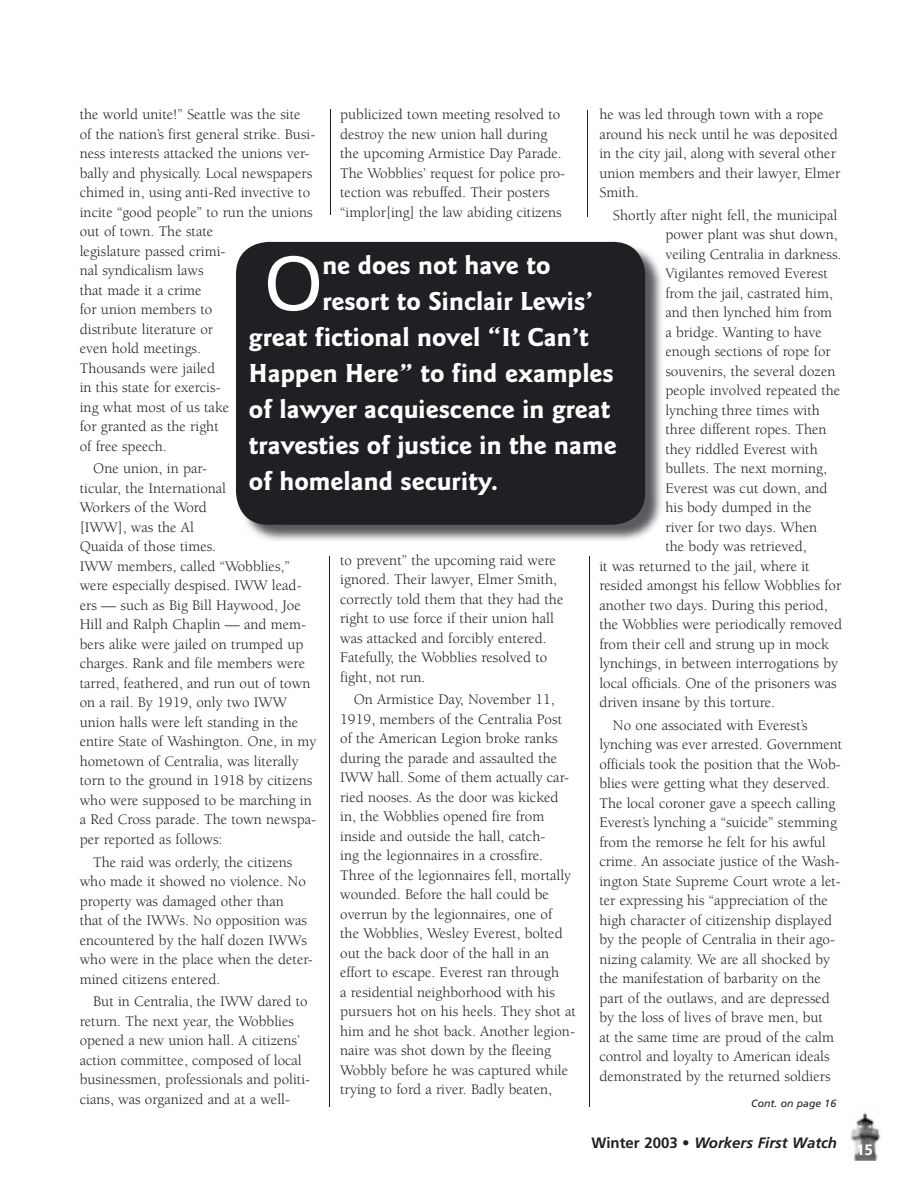
<style>
.page{position:relative;width:918px;height:1188px;background:#fff}
.page>*{position:absolute;margin:0;border:0;box-sizing:border-box;transform-origin:0 0}
.t1{font:500 81px "Goudy Sans";color:#fff}
.t2{font:700 27px "Goudy Sans";color:#fff}
.t3{font:15px/19.5px "Berkeley";color:#1f2024}
.t4{font:italic 700 15px "Frutiger";color:#1f2024}
.t5{font:700 15px "Frutiger";color:#fff}
.t6{font:italic 10.5px "Frutiger";color:#1f2024}
.s1{font-style:normal}
</style>
<div class="page">
<img style="left:847px;top:1113px;width:34px;height:48px">
<hr style="left:330px;top:109px;width:1px;height:105px;background:#1f2024">
<img style="left:238px;top:242px;width:428px;height:299px">
<svg style="left:665px;top:242px;width:1px;height:20px"></svg>
<svg style="left:665px;top:268px;width:1px;height:14px"></svg>
<svg style="left:665px;top:463px;width:1px;height:14px"></svg>
<div style="left:236px;top:242px;width:409px;height:283px;background:#1f2024;border-radius:32px"></div>
<hr style="left:330px;top:557px;width:1px;height:550px;background:#1f2024">
<hr style="left:589px;top:557px;width:1px;height:550px;background:#1f2024">
<hr style="left:587px;top:110px;width:1px;height:107px;background:#1f2024">
<p class="t3" style="left:340px;top:105px;width:227px">publicized town meeting resolved to destroy the new union hall during the upcoming Armistice Day Parade.<br>The Wobblies’ request for police pro&shy;tection was rebuffed. Their posters “implor[ing] the law abiding citizens</p>
<p class="t3" style="left:599px;top:105px;width:243px">he was led through town with a rope around his neck until he was deposited in the city jail, along with several other union members and their lawyer, Elmer<br>Smith.</p>
<p class="t3" style="left:613px;top:206px;width:226px">Shortly after night fell, the municipal</p>
<p class="t3" style="left:665px;top:225px;width:174px">power plant was shut down,</p>
<p class="t3" style="left:665px;top:245px;width:178px">veiling Centralia in darkness.</p>
<p class="t3" style="left:665px;top:264px;width:164px">Vigilantes removed Everest</p>
<p class="t3" style="left:665px;top:284px;width:169px">from the jail, castrated him,</p>
<p class="t3" style="left:665px;top:303px;width:168px">and then lynched him from</p>
<p class="t3" style="left:665px;top:323px;width:158px">a bridge. Wanting to have</p>
<p class="t3" style="left:665px;top:342px;width:167px">enough sections of rope for</p>
<p class="t3" style="left:665px;top:362px;width:172px">souvenirs, the several dozen</p>
<p class="t3" style="left:665px;top:381px;width:176px">people involved repeated the</p>
<p class="t3" style="left:665px;top:401px;width:156px">lynching three times with</p>
<p class="t3" style="left:665px;top:420px;width:163px">three different ropes. Then</p>
<p class="t3" style="left:665px;top:440px;width:154px">they riddled Everest with</p>
<p class="t3" style="left:665px;top:459px;width:163px">bullets. The next morning,</p>
<p class="t3" style="left:665px;top:479px;width:164px">Everest was cut down, and</p>
<p class="t3" style="left:665px;top:498px;width:148px">his body dumped in the</p>
<p class="t3" style="left:665px;top:518px;width:153px">river for two days. When</p>
<p class="t3" style="left:665px;top:537px;width:143px">the body was retrieved,</p>
<p class="t3" style="left:599px;top:557px;width:212px">it was returned to the jail, where it</p>
<p class="t3" style="left:599px;top:576px;width:243px">resided amongst his fellow Wobblies for</p>
<p class="t3" style="left:599px;top:596px;width:230px">another two days. During this period,</p>
<p class="t3" style="left:599px;top:615px;width:244px">the Wobblies were periodically removed</p>
<p class="t3" style="left:599px;top:635px;width:231px">from their cell and strung up in mock</p>
<p class="t3" style="left:599px;top:654px;width:240px">lynchings, in between interrogations by</p>
<p class="t3" style="left:599px;top:674px;width:239px">local officials. One of the prisoners was</p>
<p class="t3" style="left:599px;top:693px;width:177px">driven insane by this torture.</p>
<p class="t3" style="left:599px;top:716px;width:245px;text-indent:14px">No one associated with Everest’s lynching was ever arrested. Government officials took the position that the Wob&shy;blies were getting what they deserved.<br>The local coroner gave a speech calling Everest’s lynching a “suicide” stemming from the remorse he felt for his awful crime. An associate justice of the Wash&shy;ington State Supreme Court wrote a let&shy;ter expressing his “appreciation of the high character of citizenship displayed by the people of Centralia in their ago&shy;nizing calamity. We are all shocked by the manifestation of barbarity on the part of the outlaws, and are depressed by the loss of lives of brave men, but<br>at the same time are proud of the calm control and loyalty to American ideals demonstrated by the returned soldiers</p>
<p class="t3" style="left:80px;top:105px;width:237px">the world unite!” Seattle was the site of the nation’s first general strike. Busi&shy;ness interests attacked the unions ver&shy;bally and physically. Local newspapers chimed in, using anti-Red invective to incite “good people” to run the unions out of town. The state<br>legislature passed crimi-<br>nal syndicalism laws<br>that made it a crime<br>for union members to<br>distribute literature or<br>even hold meetings.<br>Thousands were jailed<br>in this state for exercis-<br>ing what most of us take<br>for granted as the right<br>of free speech.</p>
<p class="t3" style="left:80px;top:459px;width:238px;text-indent:14px">One union, in par-<br>ticular, the International<br>Workers of the Word<br>[IWW], was the Al<br>Quaida of those times.<br>IWW members, called “Wobblies,” were especially despised. IWW lead&shy;ers — such as Big Bill Haywood, Joe<br>Hill and Ralph Chaplin — and mem&shy;bers alike were jailed on trumped up charges. Rank and file members were tarred, feathered, and run out of town on a rail. By 1919, only two IWW union halls were left standing in the entire State of Washington. One, in my hometown of Centralia, was literally torn to the ground in 1918 by citizens who were supposed to be marching in a Red Cross parade. The town newspa&shy;per reported as follows:</p>
<p class="t3" style="left:80px;top:853px;width:235px;text-indent:14px">The raid was orderly, the citizens who made it showed no violence. No property was damaged other than<br>that of the IWWs. No opposition was encountered by the half dozen IWWs who were in the place when the deter&shy;mined citizens entered.</p>
<p class="t3" style="left:80px;top:992px;width:232px;text-indent:14px">But in Centralia, the IWW dared to return. The next year, the Wobblies opened a new union hall. A citizens’ action committee, composed of local businessmen, professionals and politi&shy;cians, was organized and at a well-</p>
<h1 class="t1" style="left:265px;top:238px;width:59px">O</h1>
<h2 class="t2" style="left:322px;top:250px;width:230px">ne does not have to</h2>
<h2 class="t2" style="left:322px;top:286px;width:272px">resort to Sinclair Lewis’</h2>
<h2 class="t2" style="left:249px;top:322px;width:341px">great fictional novel “It Can’t</h2>
<h2 class="t2" style="left:249px;top:358px;width:366px">Happen Here” to find examples</h2>
<h2 class="t2" style="left:249px;top:394px;width:363px">of lawyer acquiescence in great</h2>
<h2 class="t2" style="left:249px;top:430px;width:369px">travesties of justice in the name</h2>
<h2 class="t2" style="left:249px;top:466px;width:251px">of homeland security.</h2>
<p class="t3" style="left:340px;top:550px;width:225px">to prevent” the upcoming raid were ignored. Their lawyer, Elmer Smith, correctly told them that they had the right to use force if their union hall was attacked and forcibly entered.<br>Fatefully, the Wobblies resolved to fight, not run.</p>
<p class="t3" style="left:340px;top:690px;width:237px;text-indent:14px">On Armistice Day, November 11, 1919, members of the Centralia Post of the American Legion broke ranks during the parade and assaulted the IWW hall. Some of them actually car&shy;ried nooses. As the door was kicked in, the Wobblies opened fire from inside and outside the hall, catch-<br>ing the legionnaires in a crossfire.<br>Three of the legionnaires fell, mortally wounded. Before the hall could be overrun by the legionnaires, one of<br>the Wobblies, Wesley Everest, bolted out the back door of the hall in an effort to escape. Everest ran through<br>a residential neighborhood with his pursuers hot on his heels. They shot at him and he shot back. Another legion&shy;naire was shot down by the fleeing Wobbly before he was captured while trying to ford a river. Badly beaten,</p>
<p class="t6" style="left:751px;top:1097px;width:86px">Cont. on page 16</p>
<p class="t4" style="left:591px;top:1134px;width:247px"><span class="s1">Winter 2003 •</span> Workers First Watch</p>
<p class="t5" style="left:856px;top:1141px;width:18px">15</p>
</div>
